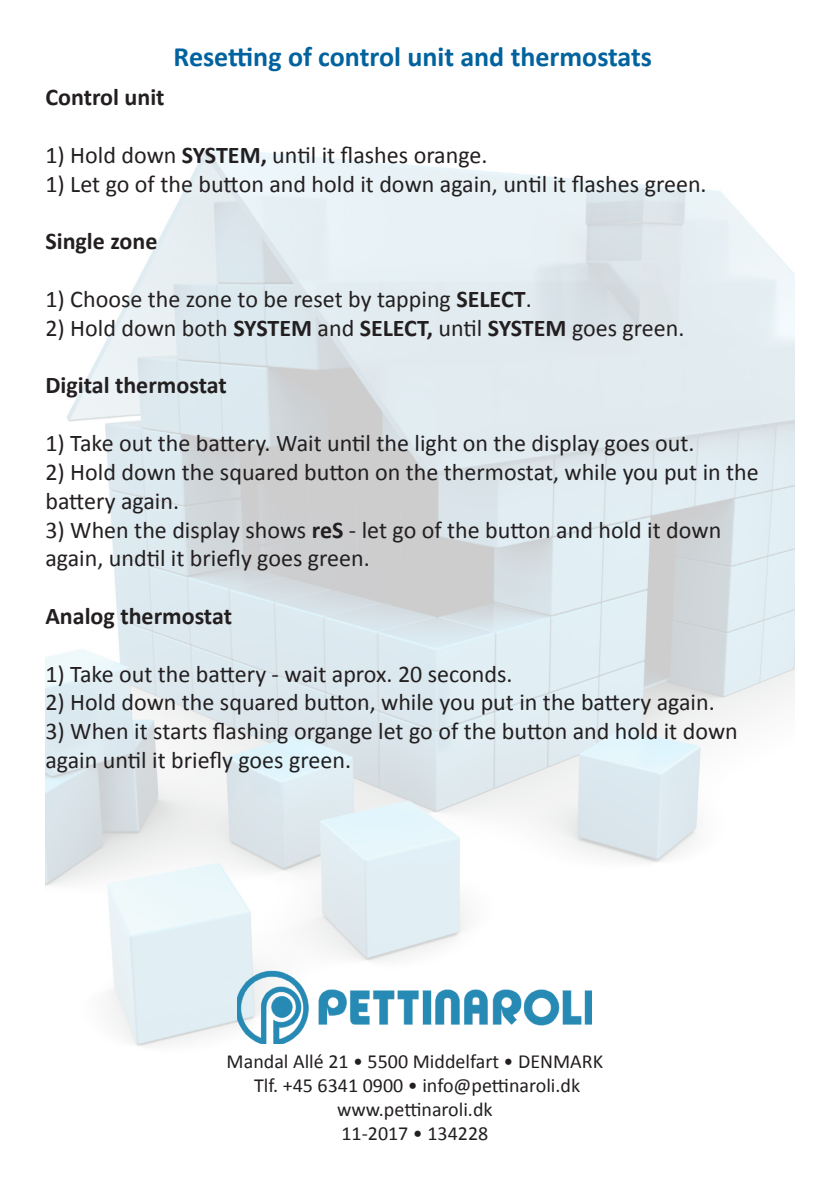
<style>
.page{position:relative;width:840px;height:1191px;background:#fff}
.page>*{position:absolute;margin:0;border:0;box-sizing:border-box;transform-origin:0 0}
.t1{font:700 28px "Calibri";color:#00629e}
.t2{font:24px/28.8px "Calibri";color:#231f20}
.t3{font:700 24px "Calibri";color:#231f20}
.t4{font:20px/24px "Calibri";color:#231f20;text-align:center}
.s1{font-weight:700}
</style>
<div class="page">
<img style="left:45px;top:148px;width:749px;height:898px">
<img style="left:237px;top:971px;width:354px;height:72px">
<p class="t3" style="left:45px;top:82px;width:121px">Control unit</p>
<p class="t1" style="left:173px;top:39px;width:479px">Resetting of control unit and thermostats</p>
<p class="t2" style="left:45px;top:141px;width:443px">1) Hold down <span class="s1">SYSTEM,</span> until it flashes orange.</p>
<p class="t2" style="left:45px;top:169px;width:662px">1) Let go of the button and hold it down again, until it flashes green.</p>
<p class="t3" style="left:45px;top:226px;width:113px">Single zone</p>
<p class="t2" style="left:45px;top:285px;width:487px">1) Choose the zone to be reset by tapping <span class="s1">SELECT</span>.</p>
<p class="t2" style="left:45px;top:313px;width:640px">2) Hold down both <span class="s1">SYSTEM</span> and <span class="s1">SELECT,</span> until <span class="s1">SYSTEM</span> goes green.</p>
<p class="t3" style="left:45px;top:370px;width:183px">Digital thermostat</p>
<p class="t2" style="left:45px;top:429px;width:650px">1) Take out the battery. Wait until the light on the display goes out.</p>
<p class="t2" style="left:45px;top:457px;width:714px">2) Hold down the squared button on the thermostat, while you put in the battery again.</p>
<p class="t2" style="left:45px;top:515px;width:677px">3) When the display shows <span class="s1">reS</span> - let go of the button and hold it down again, undtil it briefly goes green.</p>
<p class="t3" style="left:45px;top:600px;width:188px">Analog thermostat</p>
<p class="t2" style="left:45px;top:659px;width:468px">1) Take out the battery - wait aprox. 20 seconds.</p>
<p class="t2" style="left:45px;top:688px;width:670px">2) Hold down the squared button, while you put in the battery again.</p>
<p class="t2" style="left:45px;top:717px;width:693px">3) When it starts flashing organge let go of the button and hold it down again until it briefly goes green.</p>
<p class="t4" style="left:226px;top:1049px;width:378px">Mandal Allé 21 • 5500 Middelfart • DENMARK<br>Tlf. +45 6341 0900 • info@pettinaroli.dk www.pettinaroli.dk<br>11-2017 • 134228</p>
</div>
